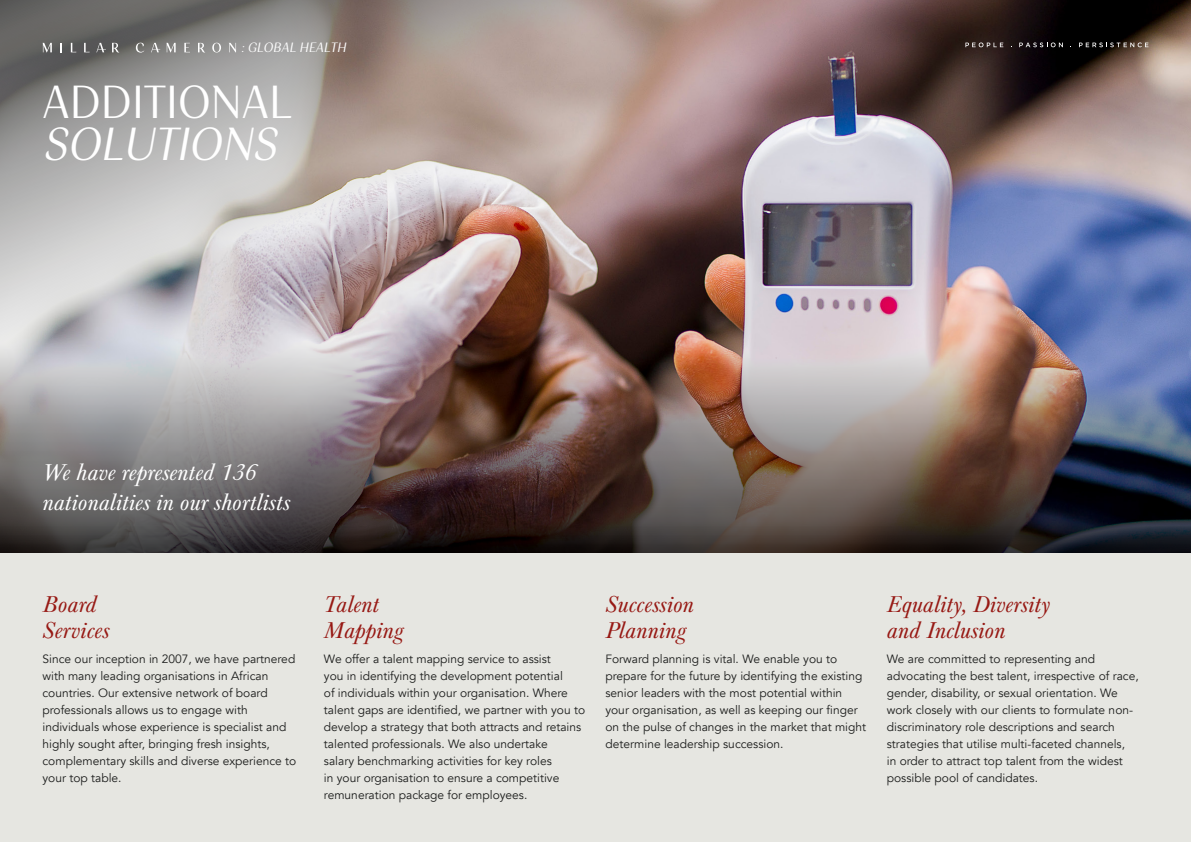
<style>
.page{position:relative;width:1191px;height:842px;background:#e6e6e1}
.page>*{position:absolute;margin:0;border:0;box-sizing:border-box;transform-origin:0 0}
.t1{font:48px "Senlot Nor Boo";letter-spacing:-.01em;color:#fff}
.t2{font:italic 48px "Senlot Nor Boo";color:#fff}
.t3{font:italic 24px/26px "Baskerville URW";color:#971914}
.t4{font:italic 24px/30px "Baskerville URW";color:#fff}
.t5{font:italic 14px "Senlot Nor Boo";color:#fff}
.t6{font:12px/17px "Avenir";color:#1c1d1c}
</style>
<div class="page">
<img style="left:742px;top:0;width:449px;height:325px">
<svg style="left:0;top:0;width:742px;height:325px;background:#a89a97"></svg>
<svg style="left:965px;top:43px;width:38px;height:4px"></svg>
<svg style="left:1019px;top:43px;width:44px;height:4px"></svg>
<svg style="left:1079px;top:43px;width:69px;height:4px"></svg>
<svg style="left:43px;top:43px;width:9px;height:9px"></svg>
<svg style="left:71px;top:43px;width:5px;height:9px"></svg>
<svg style="left:84px;top:43px;width:6px;height:9px"></svg>
<svg style="left:96px;top:43px;width:10px;height:9px"></svg>
<svg style="left:112px;top:43px;width:7px;height:10px"></svg>
<svg style="left:136px;top:43px;width:8px;height:10px"></svg>
<svg style="left:151px;top:43px;width:9px;height:9px"></svg>
<svg style="left:166px;top:43px;width:10px;height:9px"></svg>
<svg style="left:184px;top:43px;width:6px;height:9px"></svg>
<svg style="left:198px;top:43px;width:7px;height:10px"></svg>
<svg style="left:212px;top:43px;width:9px;height:10px"></svg>
<svg style="left:229px;top:43px;width:7px;height:9px"></svg>
<img style="left:0;top:325px;width:1191px;height:228px">
<p class="t5" style="left:241px;top:39px;width:109px">:GLOBAL HEALTH</p>
<h1 class="t1" style="left:43px;top:74px;width:251px">ADDITIONAL</h1>
<h1 class="t2" style="left:43px;top:116px;width:245px">SOLUTIONS</h1>
<h2 class="t4" style="left:43px;top:458px;width:249px">We have represented 136 nationalities in our shortlists</h2>
<h2 class="t3" style="left:43px;top:592px;width:68px">Board<br>Services</h2>
<p class="t6" style="left:43px;top:651px;width:255px">Since our inception in 2007, we have partnered with many leading organisations in African countries. Our extensive network of board professionals allows us to engage with individuals whose experience is specialist and highly sought after, bringing fresh insights, complementary skills and diverse experience to your top table.</p>
<h2 class="t3" style="left:324px;top:592px;width:81px">Talent<br>Mapping</h2>
<p class="t6" style="left:324px;top:651px;width:263px">We offer a talent mapping service to assist<br>you in identifying the development potential<br>of individuals within your organisation. Where talent gaps are identified, we partner with you to develop a strategy that both attracts and retains talented professionals. We also undertake<br>salary benchmarking activities for key roles<br>in your organisation to ensure a competitive remuneration package for employees.</p>
<h2 class="t3" style="left:605px;top:592px;width:90px">Succession<br>Planning</h2>
<p class="t6" style="left:605px;top:651px;width:262px">Forward planning is vital. We enable you to prepare for the future by identifying the existing senior leaders with the most potential within your organisation, as well as keeping our finger on the pulse of changes in the market that might determine leadership succession.</p>
<h2 class="t3" style="left:887px;top:592px;width:165px">Equality, Diversity and Inclusion</h2>
<p class="t6" style="left:887px;top:651px;width:253px">We are committed to representing and advocating the best talent, irrespective of race, gender, disability, or sexual orientation. We work closely with our clients to formulate non&shy;discriminatory role descriptions and search strategies that utilise multi-faceted channels,<br>in order to attract top talent from the widest possible pool of candidates.</p>
</div>
